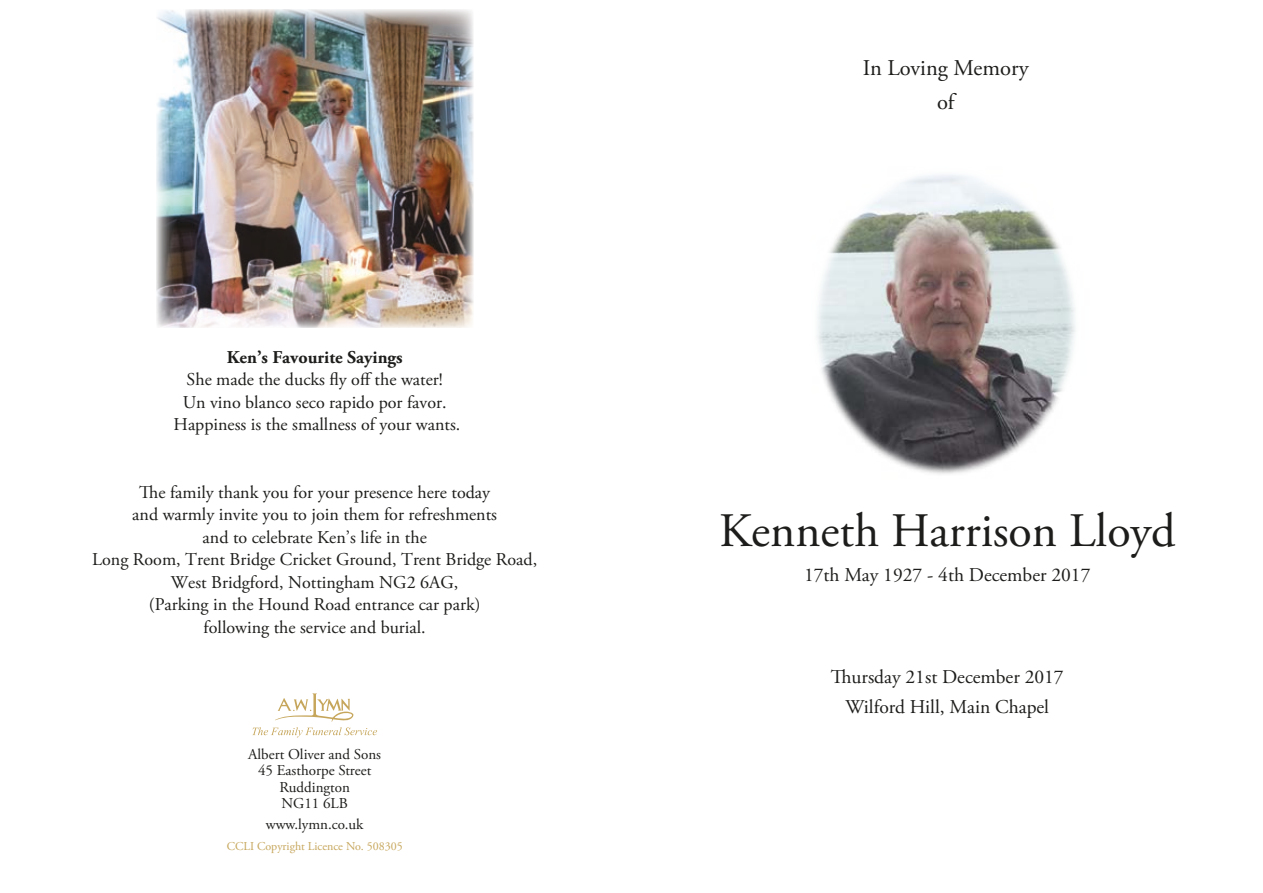
<style>
.page{position:relative;width:1263px;height:893px;background:#fff}
.page>*{position:absolute;margin:0;border:0;box-sizing:border-box;transform-origin:0 0}
.t1{font:48px "Adobe Garamond Pro";color:#1d1d1b}
.t2{font:22.5px/34.5px "Adobe Garamond Pro";color:#1d1d1b;text-align:center}
.t3{font:19.5px/30px "Adobe Garamond Pro";color:#1d1d1b;text-align:center}
.t4{font:18px/22.5px "Adobe Garamond Pro";color:#1d1d1b;text-align:center}
.t5{font:700 18px "Adobe Garamond Pro";color:#1d1d1b}
.t6{font:15px/16.5px "Adobe Garamond Pro";color:#1d1d1b;text-align:center}
.t7{font:12px "Adobe Garamond Pro";color:#c6a65b}
</style>
<div class="page">
<img style="left:156px;top:9px;width:317px;height:319px">
<svg style="left:252px;top:693px;width:125px;height:44px"></svg>
<img style="left:817px;top:175px;width:258px;height:299px">
<p class="t5" style="left:227px;top:347px;width:177px">Ken’s Favourite Sayings</p>
<p class="t4" style="left:174px;top:369px;width:288px">She made the ducks fly off the water!<br>Un vino blanco seco rapido por favor.<br>Happiness is the smallness of your wants.</p>
<p class="t4" style="left:92px;top:481px;width:446px">The family thank you for your presence here today<br>and warmly invite you to join them for refreshments<br>and to celebrate Ken’s life in the<br>Long Room, Trent Bridge Cricket Ground, Trent Bridge Road, West Bridgford, Nottingham NG2 6AG,<br>(Parking in the Hound Road entrance car park)<br>following the service and burial.</p>
<p class="t6" style="left:248px;top:746px;width:134px">Albert Oliver and Sons<br>45 Easthorpe Street<br>Ruddington<br>NG11 6LB</p>
<p class="t6" style="left:266px;top:816px;width:99px">www.lymn.co.uk</p>
<p class="t7" style="left:227px;top:839px;width:178px">CCLI Copyright Licence No. 508305</p>
<p class="t2" style="left:863px;top:51px;width:168px">In Loving Memory of</p>
<h1 class="t1" style="left:719px;top:502px;width:458px">Kenneth Harrison Lloyd</h1>
<p class="t3" style="left:804px;top:561px;width:288px">17th May 1927 - 4th December 2017</p>
<p class="t3" style="left:831px;top:663px;width:234px">Thursday 21st December 2017<br>Wilford Hill, Main Chapel</p>
</div>
